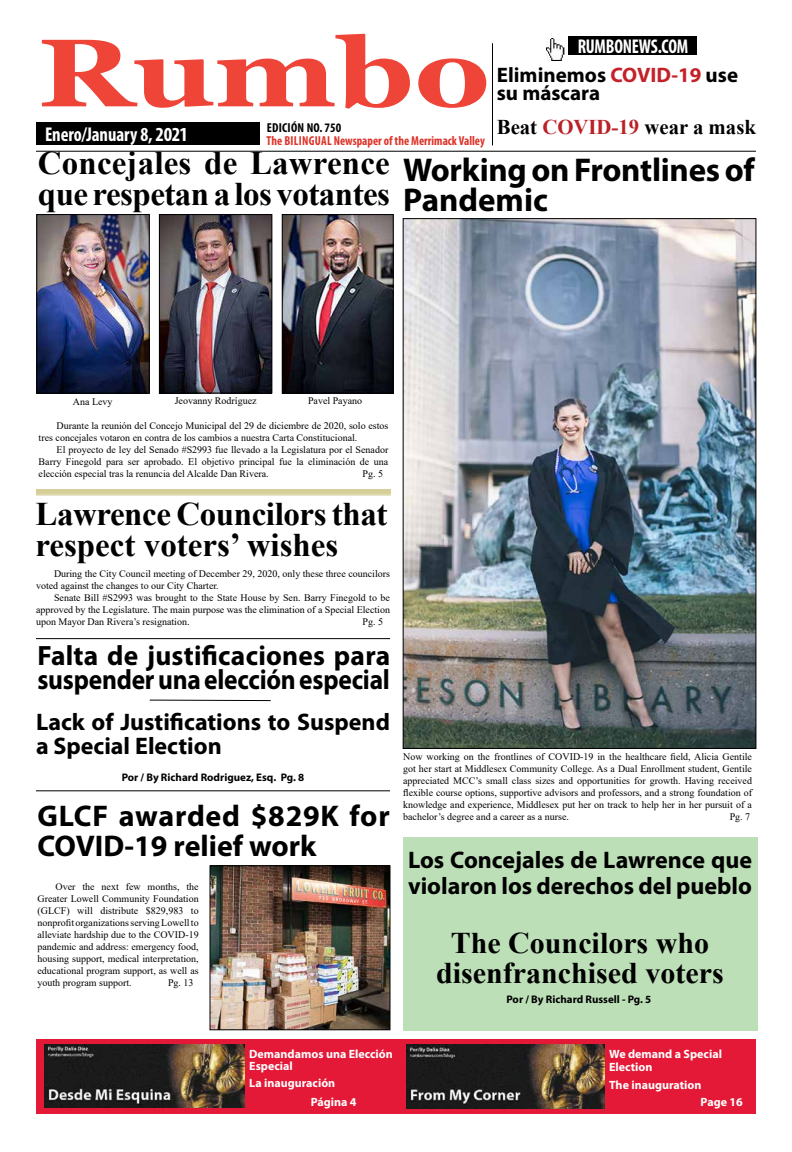
<style>
.page{position:relative;width:792px;height:1152px;background:#fff}
.page>*{position:absolute;margin:0;border:0;box-sizing:border-box;transform-origin:0 0}
.t1{font:700 96px "Georgia";color:#ef4438;scale:1.25 1}
.t2{font:700 33px/31px "Times New Roman";letter-spacing:-.015em;color:#000}
.t3{font:700 33px/30px "Myriad Pro";letter-spacing:-.01em;color:#000}
.t4{font:700 30px/30px "Times New Roman";color:#000;text-align:center}
.t5{font:700 30px/30px "Myriad Pro";color:#000}
.t6{font:700 28px/24px "Myriad Pro";letter-spacing:-.01em;color:#000}
.t7{font:700 24px/26px "Myriad Pro";color:#000}
.t8{font:700 21px/18px "Myriad Pro";color:#000}
.t9{font:700 21px "Times New Roman";color:#000}
.t10{font:700 condensed 20px "Myriad Pro";letter-spacing:-.01em;color:#fff;scale:.93 1}
.t11{font:700 condensed 20px "Myriad Pro";letter-spacing:-.01em;color:#fff;scale:.9 1}
.t12{font:700 condensed 13px "Myriad Pro";color:#de3227;scale:.95 1}
.t13{font:700 condensed 13px "Myriad Pro";letter-spacing:.02em;color:#000}
.t14{font:700 12px/12px "Myriad Pro";color:#fff}
.t15{font:700 11px "Myriad Pro";color:#000}
.t16{font:10px/12px "Times New Roman";color:#000;text-align:justify}
.s1{color:#c42128}
.s2{color:#ba2126}
</style>
<div class="page">
<div style="left:36px;top:1039px;width:720px;height:75px;background:#e31937"></div>
<img style="left:45px;top:1045px;width:199px;height:63px">
<img style="left:406px;top:1044px;width:198px;height:65px">
<div style="left:36px;top:123px;width:223px;height:22px;background:#000"></div>
<div style="left:569px;top:36px;width:128px;height:19px;background:#000"></div>
<img style="left:546px;top:38px;width:19px;height:22px">
<hr style="left:36px;top:151px;width:720px;height:1px;background:#000">
<hr style="left:492px;top:43px;width:1px;height:102px;background:#000">
<svg style="left:36px;top:489px;width:354px;height:7px;background:#d9d3a3"></svg>
<div style="left:403px;top:837px;width:354px;height:193px;background:#bcdfb7"></div>
<img style="left:39px;top:216px;width:109px;height:175px">
<div style="left:37px;top:214px;width:113px;height:179px;border:1px solid #000"></div>
<img style="left:161px;top:216px;width:109px;height:175px">
<div style="left:159px;top:214px;width:113px;height:179px;border:1px solid #000"></div>
<img style="left:284px;top:216px;width:107px;height:175px">
<div style="left:282px;top:214px;width:111px;height:179px;border:1px solid #000"></div>
<img style="left:405px;top:220px;width:349px;height:527px">
<hr style="left:36px;top:638px;width:354px;height:1px;background:#000">
<svg style="left:149px;top:700px;width:122px;height:1px"></svg>
<hr style="left:36px;top:791px;width:354px;height:1px;background:#000">
<img style="left:212px;top:868px;width:176px;height:160px">
<div style="left:210px;top:866px;width:180px;height:164px;border:1px solid #000"></div>
<h1 class="t1" style="left:38px;top:11px;width:364px">Rumbo</h1>
<h3 class="t10" style="left:45px;top:122px;width:155px">Enero/January 8, 2021</h3>
<h3 class="t13" style="left:267px;top:120px;width:76px">EDICIÓN NO. 750</h3>
<h3 class="t12" style="left:267px;top:133px;width:231px">The BILINGUAL Newspaper of the Merrimack Valley</h3>
<h3 class="t11" style="left:578px;top:34px;width:124px">RUMBONEWS.COM</h3>
<h3 class="t8" style="left:497px;top:65px;width:243px">Eliminemos <span class="s1">COVID-19</span> use su máscara</h3>
<h3 class="t9" style="left:497px;top:112px;width:261px">Beat <span class="s2">COVID-19</span> wear a mask</h3>
<h2 class="t2" style="left:38px;top:146px;width:354px">Concejales de Lawrence que respetan a los votantes</h2>
<h2 class="t3" style="left:403px;top:154px;width:353px">Working on Frontlines of<br>Pandemic</h2>
<p class="t16" style="left:73px;top:395px;width:41px">Ana Levy</p>
<p class="t16" style="left:175px;top:394px;width:83px">Jeovanny Rodríguez</p>
<p class="t16" style="left:308px;top:394px;width:56px">Pavel Payano</p>
<p class="t16" style="left:39px;top:419px;width:351px;text-indent:18px">Durante la reunión del Concejo Municipal del 29 de diciembre de 2020, solo estos tres concejales votaron en contra de los cambios a nuestra Carta Constitucional.</p>
<p class="t16" style="left:39px;top:443px;width:351px;text-indent:18px">El proyecto de ley del Senado #S2993 fue llevado a la Legislatura por el Senador Barry Finegold para ser aprobado. El objetivo principal fue la eliminación de una elección especial tras la renuncia del Alcalde Dan Rivera.</p>
<p class="t16" style="left:363px;top:467px;width:22px">Pg. 5</p>
<h2 class="t2" style="left:35px;top:497px;width:353px">Lawrence Councilors that respect voters’ wishes</h2>
<p class="t16" style="left:36px;top:568px;width:356px;text-indent:18px">During the City Council meeting of December 29, 2020, only these three councilors voted against the changes to our City Charter.</p>
<p class="t16" style="left:36px;top:592px;width:356px;text-indent:18px">Senate Bill #S2993 was brought to the State House by Sen. Barry Finegold to be approved by the Legislature. The main purpose was the elimination of a Special Election upon Mayor Dan Rivera’s resignation.</p>
<p class="t16" style="left:362px;top:616px;width:22px">Pg. 5</p>
<h3 class="t6" style="left:38px;top:642px;width:354px">Falta de justificaciones para suspender una elección especial</h3>
<h3 class="t7" style="left:36px;top:709px;width:356px;line-height:24px">Lack of Justifications to Suspend a Special Election</h3>
<p class="t15" style="left:122px;top:770px;width:184px">Por / By Richard Rodriguez, Esq. Pg. 8</p>
<h3 class="t5" style="left:38px;top:800px;width:354px">GLCF awarded $829K for<br>COVID-19 relief work</h3>
<p class="t16" style="left:38px;top:881px;width:163px;text-indent:18px">Over the next few months, the Greater Lowell Community Foundation (GLCF) will distribute $829,983 to nonprofit organizations serving Lowell to alleviate hardship due to the COVID-19 pandemic and address: emergency food, housing support, medical interpretation, educational program support, as well as youth program support.</p>
<p class="t16" style="left:168px;top:977px;width:27px">Pg. 13</p>
<p class="t16" style="left:403px;top:751px;width:350px">Now working on the frontlines of COVID-19 in the healthcare field, Alicia Gentile got her start at Middlesex Community College. As a Dual Enrollment student, Gentile appreciated MCC’s small class sizes and opportunities for growth. Having received flexible course options, supportive advisors and professors, and a strong foundation of knowledge and experience, Middlesex put her on track to help her in her pursuit of a bachelor’s degree and a career as a nurse.</p>
<p class="t16" style="left:730px;top:811px;width:22px">Pg. 7</p>
<h3 class="t7" style="left:408px;top:846px;width:346px">Los Concejales de Lawrence que violaron los derechos del pueblo</h3>
<h3 class="t4" style="left:436px;top:927px;width:289px">The Councilors who disenfranchised voters</h3>
<p class="t15" style="left:507px;top:992px;width:146px">Por / By Richard Russell - Pg. 5</p>
<p class="t14" style="left:249px;top:1048px;width:145px">Demandamos una Elección<br>Especial</p>
<p class="t14" style="left:311px;top:1073px;width:47px;line-height:19px;text-indent:-61px">La inauguración<br>Página 4</p>
<p class="t14" style="left:609px;top:1047px;width:114px;line-height:13px">We demand a Special<br>Election</p>
<p class="t14" style="left:701px;top:1076px;width:44px;line-height:17.5px;text-indent:-91px">The inauguration<br>Page 16</p>
</div>
